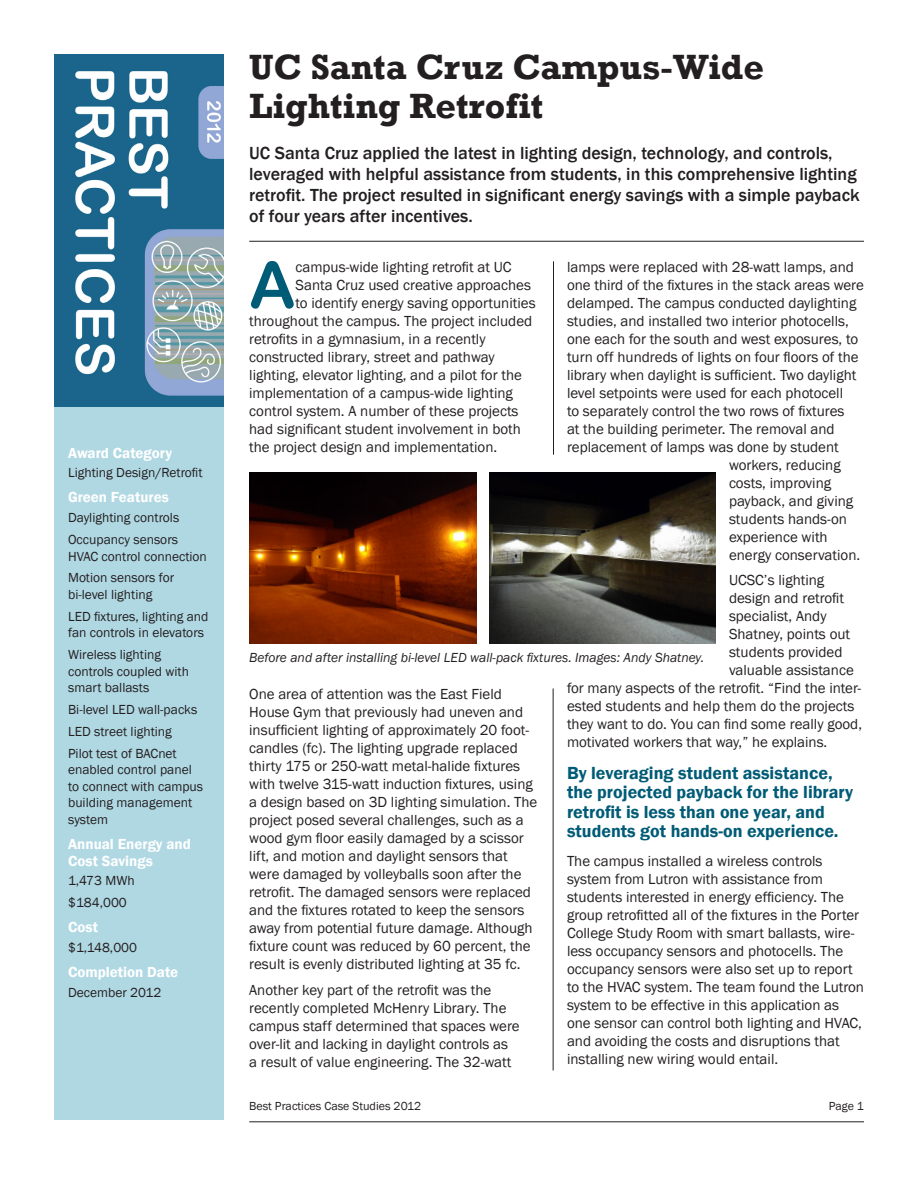
<style>
.page{position:relative;width:918px;height:1188px;background:#fff}
.page>*{position:absolute;margin:0;border:0;box-sizing:border-box;transform-origin:0 0}
.Drop_Cap{font:64.5px "Arial Rounded MT Bold";color:#005b76}
.t1{font:700 36px/39px "Rockwell";color:#231f20}
.Intro_Text{font:500 18px/21px "Franklin Gothic";color:#231f20}
.body_text_w__highlig{font:600 18px/19.5px "Franklin Gothic";color:#005b76}
.body_text{font:15px/18px "Franklin Gothic";color:#231f20}
.Drop_Cap-2{font:15px "Franklin Gothic";color:#231f20}
.sidebar_head{font:600 15px/16.5px "Franklin Gothic";color:#fff}
.Sidebar_text{font:13.5px/16.5px "Franklin Gothic";color:#231f20}
.t2{font:italic 13.5px "Franklin Gothic";color:#252122}
.t3{font:12px "Franklin Gothic";color:#231f20}
</style>
<div class="page">
<div style="left:54px;top:406px;width:170px;height:714px;background:#b0d8e3"></div>
<img style="left:54px;top:54px;width:170px;height:352px">
<hr style="left:249px;top:1122px;width:615px;height:1px;background:#231f20">
<hr style="left:249px;top:241px;width:615px;height:1px;background:#231f20">
<hr style="left:553px;top:261px;width:1px;height:194px;background:#231f20">
<hr style="left:553px;top:688px;width:1px;height:382px;background:#231f20">
<img style="left:249px;top:472px;width:227px;height:171px">
<img style="left:489px;top:472px;width:227px;height:171px">
<p class="sidebar_head" style="left:68px;top:444px;width:105px">Award Category</p>
<p class="Sidebar_text" style="left:68px;top:465px;width:136px">Lighting Design/Retrofit</p>
<p class="sidebar_head" style="left:68px;top:489px;width:102px">Green Features</p>
<p class="Sidebar_text" style="left:68px;top:510px;width:113px">Daylighting controls</p>
<p class="Sidebar_text" style="left:68px;top:532px;width:140px">Occupancy sensors<br>HVAC control connection</p>
<p class="Sidebar_text" style="left:68px;top:570px;width:108px">Motion sensors for bi-level lighting</p>
<p class="Sidebar_text" style="left:68px;top:608px;width:142px">LED fixtures, lighting and fan controls in elevators</p>
<p class="Sidebar_text" style="left:68px;top:647px;width:122px">Wireless lighting controls coupled with smart ballasts</p>
<p class="Sidebar_text" style="left:68px;top:702px;width:131px">Bi-level LED wall-packs</p>
<p class="Sidebar_text" style="left:68px;top:724px;width:105px">LED street lighting</p>
<p class="Sidebar_text" style="left:68px;top:745px;width:137px">Pilot test of BACnet enabled control panel to connect with campus building management system</p>
<p class="sidebar_head" style="left:68px;top:836px;width:124px">Annual Energy and<br>Cost Savings</p>
<p class="Sidebar_text" style="left:68px;top:873px;width:68px">1,473 MWh</p>
<p class="Sidebar_text" style="left:68px;top:895px;width:60px">$184,000</p>
<p class="sidebar_head" style="left:68px;top:919px;width:31px">Cost</p>
<p class="Sidebar_text" style="left:68px;top:940px;width:70px">$1,148,000</p>
<p class="sidebar_head" style="left:68px;top:964px;width:112px">Completion Date</p>
<p class="Sidebar_text" style="left:68px;top:985px;width:95px">December 2012</p>
<p class="t1" style="left:249px;top:47px;width:516px">UC Santa Cruz Campus-Wide<br>Lighting Retrofit</p>
<p class="Intro_Text" style="left:249px;top:143px;width:612px">UC Santa Cruz applied the latest in lighting design, technology, and controls, leveraged with helpful assistance from students, in this comprehensive lighting retrofit. The project resulted in significant energy savings with a simple payback of four years after incentives.</p>
<p class="Drop_Cap" style="left:249px;top:247px;width:48px">A</p>
<p class="Drop_Cap-2" style="left:296px;top:258px;width:217px">campus-wide lighting retrofit at UC</p>
<p class="body_text" style="left:567px;top:258px;width:289px">lamps were replaced with 28-watt lamps, and</p>
<p class="body_text" style="left:567px;top:276px;width:299px">one third of the fixtures in the stack areas were</p>
<p class="body_text" style="left:567px;top:294px;width:291px">delamped. The campus conducted daylighting</p>
<p class="body_text" style="left:567px;top:312px;width:283px">studies, and installed two interior photocells,</p>
<p class="body_text" style="left:567px;top:330px;width:293px">one each for the south and west exposures, to</p>
<p class="body_text" style="left:567px;top:348px;width:293px">turn off hundreds of lights on four floors of the</p>
<p class="body_text" style="left:567px;top:366px;width:291px">library when daylight is sufficient. Two daylight</p>
<p class="body_text" style="left:567px;top:384px;width:278px">level setpoints were used for each photocell</p>
<p class="body_text" style="left:567px;top:402px;width:279px">to separately control the two rows of fixtures</p>
<p class="body_text" style="left:567px;top:420px;width:269px">at the building perimeter. The removal and</p>
<p class="body_text" style="left:567px;top:438px;width:273px">replacement of lamps was done by student</p>
<p class="body_text" style="left:729px;top:456px;width:113px">workers, reducing</p>
<p class="body_text" style="left:729px;top:474px;width:104px">costs, improving</p>
<p class="body_text" style="left:729px;top:492px;width:126px">payback, and giving</p>
<p class="body_text" style="left:729px;top:510px;width:119px">students hands-on</p>
<p class="body_text" style="left:729px;top:528px;width:100px">experience with</p>
<p class="body_text" style="left:729px;top:546px;width:133px">energy conservation.</p>
<p class="body_text" style="left:729px;top:572px;width:97px">UCSC’s lighting</p>
<p class="body_text" style="left:729px;top:590px;width:117px">design and retrofit</p>
<p class="body_text" style="left:729px;top:608px;width:99px">specialist, Andy</p>
<p class="body_text" style="left:729px;top:626px;width:123px">Shatney, points out</p>
<p class="body_text" style="left:729px;top:644px;width:115px">students provided</p>
<p class="body_text" style="left:729px;top:662px;width:126px">valuable assistance</p>
<p class="body_text" style="left:567px;top:680px;width:296px">for many aspects of the retrofit. “Find the inter-</p>
<p class="body_text" style="left:567px;top:698px;width:289px">ested students and help them do the projects</p>
<p class="body_text" style="left:567px;top:716px;width:297px">they want to do. You can find some really good,</p>
<p class="body_text" style="left:567px;top:734px;width:262px">motivated workers that way,” he explains.</p>
<p class="body_text_w__highlig" style="left:567px;top:763px;width:288px">By leveraging student assistance, the projected payback for the library retrofit is less than one year, and students got hands-on experience.</p>
<p class="body_text" style="left:567px;top:852px;width:299px">The campus installed a wireless controls system from Lutron with assistance from students interested in energy efficiency. The group retrofitted all of the fixtures in the Porter College Study Room with smart ballasts, wire&shy;less occupancy sensors and photocells. The occupancy sensors were also set up to report to the HVAC system. The team found the Lutron system to be effective in this application as one sensor can control both lighting and HVAC, and avoiding the costs and disruptions that installing new wiring would entail.</p>
<p class="Drop_Cap-2" style="left:296px;top:276px;width:237px">Santa Cruz used creative approaches</p>
<p class="Drop_Cap-2" style="left:296px;top:294px;width:242px">to identify energy saving opportunities</p>
<p class="Drop_Cap-2" style="left:249px;top:312px;width:285px">throughout the campus. The project included</p>
<p class="Drop_Cap-2" style="left:249px;top:330px;width:238px">retrofits in a gymnasium, in a recently</p>
<p class="Drop_Cap-2" style="left:249px;top:348px;width:247px">constructed library, street and pathway</p>
<p class="Drop_Cap-2" style="left:249px;top:366px;width:274px">lighting, elevator lighting, and a pilot for the</p>
<p class="Drop_Cap-2" style="left:249px;top:384px;width:265px">implementation of a campus-wide lighting</p>
<p class="Drop_Cap-2" style="left:249px;top:402px;width:271px">control system. A number of these projects</p>
<p class="Drop_Cap-2" style="left:249px;top:420px;width:273px">had significant student involvement in both</p>
<p class="Drop_Cap-2" style="left:249px;top:438px;width:250px">the project design and implementation.</p>
<p class="t2" style="left:249px;top:649px;width:456px">Before and after installing bi-level LED wall-pack fixtures. Images: Andy Shatney.</p>
<p class="body_text" style="left:249px;top:685px;width:290px">One area of attention was the East Field House Gym that previously had uneven and insufficient lighting of approximately 20 foot&shy;candles (fc). The lighting upgrade replaced thirty 175 or 250-watt metal-halide fixtures with twelve 315-watt induction fixtures, using a design based on 3D lighting simulation. The project posed several challenges, such as a wood gym floor easily damaged by a scissor lift, and motion and daylight sensors that were damaged by volleyballs soon after the retrofit. The damaged sensors were replaced and the fixtures rotated to keep the sensors away from potential future damage. Although fixture count was reduced by 60 percent, the result is evenly distributed lighting at 35 fc.</p>
<p class="body_text" style="left:249px;top:981px;width:272px">Another key part of the retrofit was the recently completed McHenry Library. The campus staff determined that spaces were over-lit and lacking in daylight controls as a result of value engineering. The 32-watt</p>
<p class="t3" style="left:249px;top:1099px;width:174px">Best Practices Case Studies 2012</p>
<p class="t3" style="left:829px;top:1099px;width:37px">Page 1</p>
</div>
